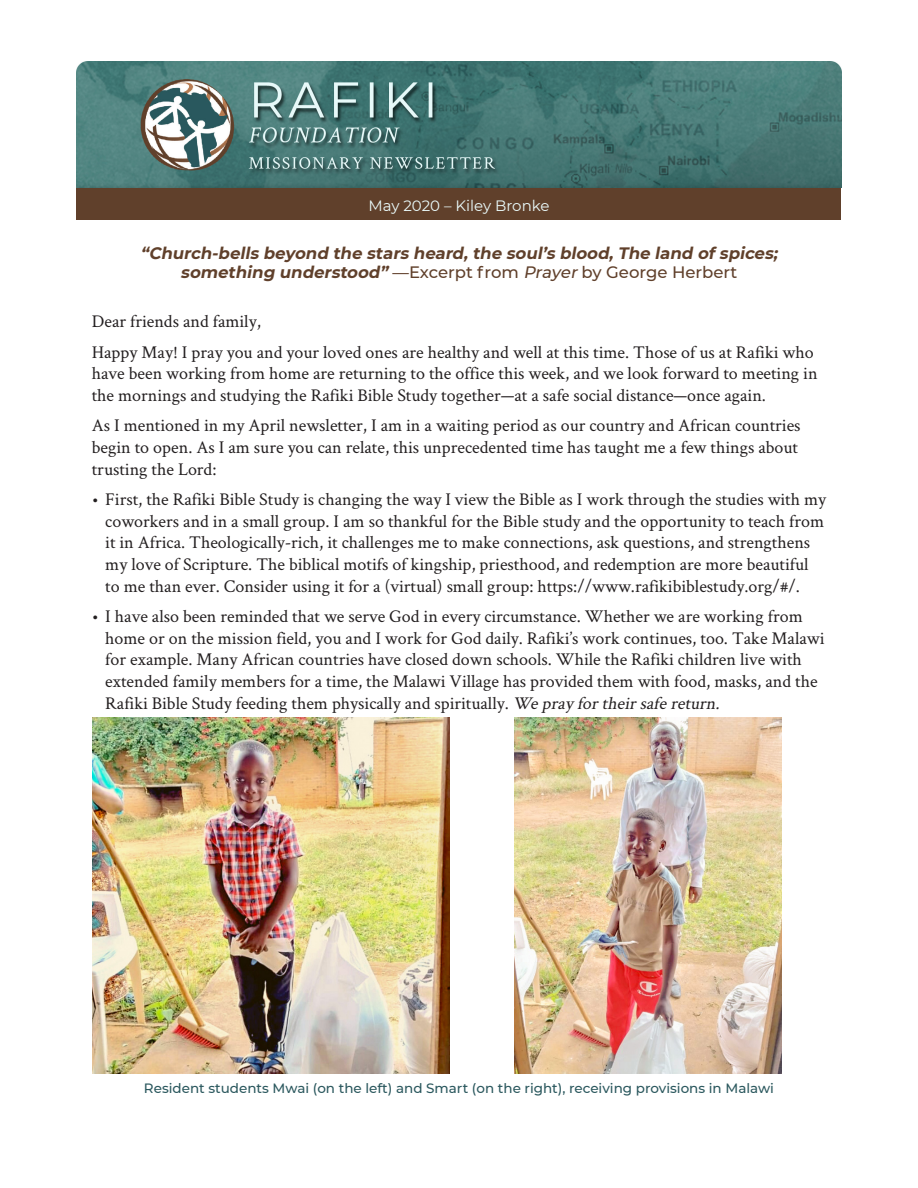
<style>
.page{position:relative;width:918px;height:1188px;background:#fff}
.page>*{position:absolute;margin:0;border:0;box-sizing:border-box;transform-origin:0 0}
.Bulleted_list{font:18px/21.6px "Crimson Text";color:#231f20}
.Body_copy{font:18px/21.6px "Crimson Text";color:#231f20}
.Dear_friends{font:18px "Crimson Text";color:#231f20}
.Verse{font:italic 700 16.5px/19.5px "Montserrat";color:#60402b;text-align:center}
.Date_and_Name{font:15px "Montserrat";letter-spacing:-.005em;color:#eafafa}
.Photo_Caption{font:500 13.5px "Montserrat";color:#2b585e}
.s1{font-weight:500;font-style:normal}
.s2{font-weight:500}
.s3{font-style:italic}
</style>
<div class="page">
<div style="left:76px;top:188px;width:766px;height:31px;background:#60402b"></div>
<img style="left:76px;top:61px;width:765px;height:127px">
<img style="left:93px;top:717px;width:356px;height:357px">
<img style="left:515px;top:717px;width:266px;height:357px">
<p class="Date_and_Name" style="left:368px;top:195px;width:183px">May 2020 – Kiley Bronke</p>
<p class="Verse" style="left:141px;top:243px;width:642px">“Church-bells beyond the stars heard,the soul’s blood,The land ofspices; something understood”<span class="s1">—Excerpt from</span> <span class="s2">Prayer</span><span class="s1">by George Herbert</span></p>
<p class="Dear_friends" style="left:92px;top:309px;width:171px">Dear friends and family,</p>
<p class="Body_copy" style="left:92px;top:340px;width:727px">Happy May! I pray you and your loved ones are healthy and well at this time. Those of us at Rafiki who have been working from home are returning to the office this week, and we look forward to meeting in the mornings and studying the Rafiki Bible Study together—at a safe social distance—once again.</p>
<p class="Body_copy" style="left:92px;top:414px;width:710px">As I mentioned in my April newsletter, I am in a waiting period as our country and African countries begin to open. As I am sure you can relate, this unprecedented time has taught me a few things about trusting the Lord:</p>
<p class="Bulleted_list" style="left:105px;top:488px;width:722px;text-indent:-13px">• First, the Rafiki Bible Study is changing the way I view the Bible as I work through the studies with my coworkers and in a small group. I am so thankful for the Bible study and the opportunity to teach from it in Africa. Theologically-rich, it challenges me to make connections, ask questions, and strengthens my love of Scripture. The biblical motifs of kingship, priesthood, and redemption are more beautiful to me than ever. Consider using it for a (virtual) small group: https://www.rafikibiblestudy.org/#/.</p>
<p class="Bulleted_list" style="left:105px;top:605px;width:721px;text-indent:-13px">• I have also been reminded that we serve God in every circumstance. Whether we are working from home or on the mission field, you and I work for God daily. Rafiki’s work continues, too. Take Malawi for example. Many African countries have closed down schools. While the Rafiki children live with extended family members for a time, the Malawi Village has provided them with food, masks, and the Rafiki Bible Study feeding them physically and spiritually. <span class="s3">Wepray fortheirsafereturn.</span></p>
<p class="Photo_Caption" style="left:144px;top:1078px;width:632px">Resident students Mwai (on the left) and Smart (on the right), receiving provisions in Malawi</p>
</div>
